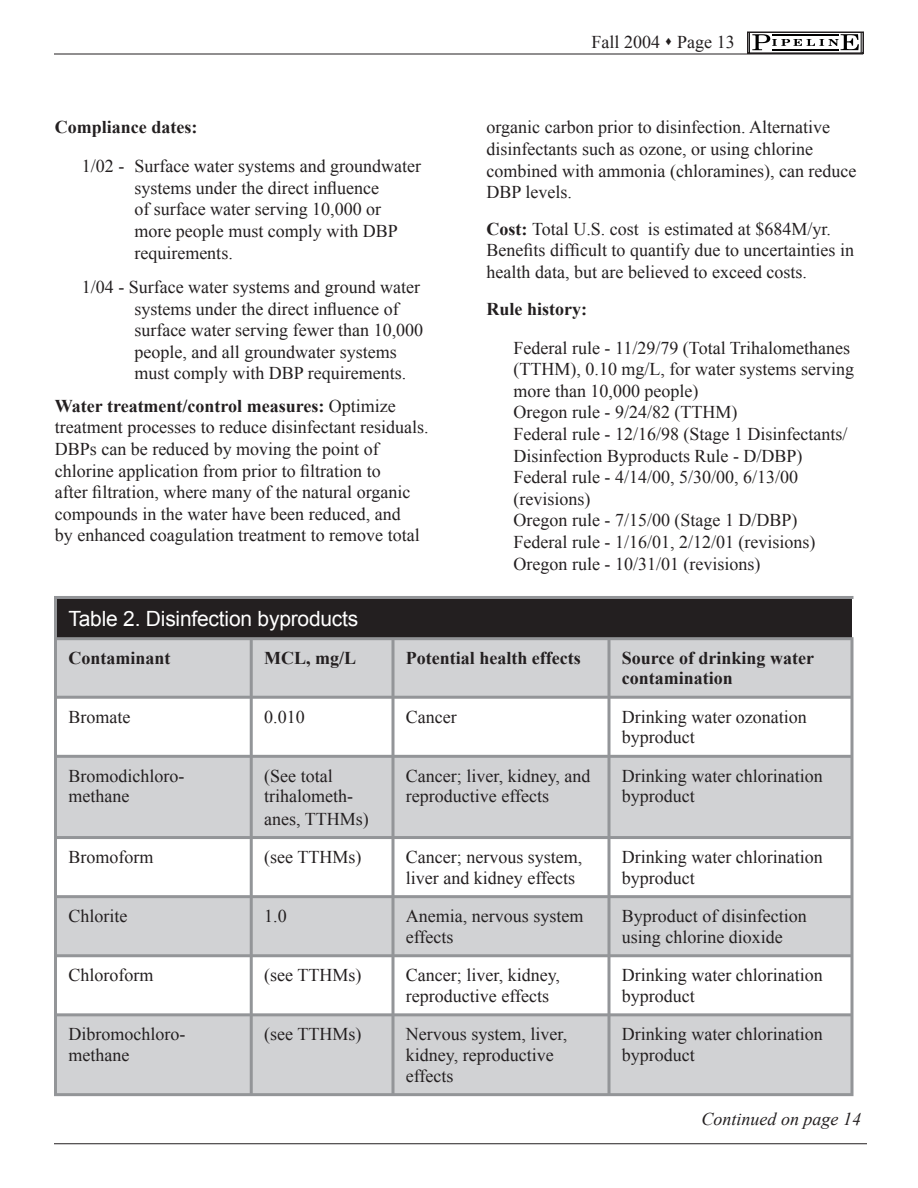
<style>
.page{position:relative;width:918px;height:1188px;background:#fff}
.page>*{position:absolute;margin:0;border:0;box-sizing:border-box;transform-origin:0 0}
.t1{font:21px "Arial";letter-spacing:-.01em;color:#fff}
.t2{font:18px/21.6px "Times New Roman";color:#231f20}
.t3{font:700 18px/20.7px "Times New Roman";color:#231f20}
.t4{font:italic 18px "Times New Roman";color:#231f20}
.s1{font-weight:700}
</style>
<div class="page">
<svg style="left:752px;top:35px;width:107px;height:15px"></svg>
<hr style="left:772px;top:34px;width:67px;height:2px;background:#000">
<div style="left:747px;top:32px;width:117px;height:22px;border:2px solid #231f20"></div>
<hr style="left:54px;top:54px;width:809px;height:1px;background:#231f20">
<hr style="left:54px;top:1143px;width:813px;height:1px;background:#231f20">
<div style="left:56px;top:597px;width:796px;height:42px;background:#231f20"></div>
<div style="left:57px;top:640px;width:793px;height:453px;background:#d1d2d4"></div>
<svg style="left:57px;top:699px;width:793px;height:314px"></svg>
<hr style="left:54px;top:637px;width:197px;height:3px;background:#939598">
<hr style="left:54px;top:640px;width:3px;height:56px;background:#939598">
<hr style="left:251px;top:637px;width:142px;height:3px;background:#939598">
<hr style="left:250px;top:640px;width:3px;height:56px;background:#939598">
<hr style="left:393px;top:637px;width:216px;height:3px;background:#939598">
<hr style="left:392px;top:640px;width:2px;height:56px;background:#939598">
<hr style="left:609px;top:637px;width:245px;height:3px;background:#939598">
<hr style="left:608px;top:640px;width:2px;height:56px;background:#939598">
<svg style="left:850px;top:640px;width:4px;height:56px"></svg>
<hr style="left:54px;top:696px;width:800px;height:3px;background:#939598">
<hr style="left:54px;top:596px;width:197px;height:3px;background:#939598">
<hr style="left:54px;top:599px;width:3px;height:38px;background:#939598">
<hr style="left:251px;top:596px;width:603px;height:3px;background:#939598">
<hr style="left:54px;top:699px;width:3px;height:56px;background:#939598">
<hr style="left:250px;top:699px;width:3px;height:56px;background:#939598">
<hr style="left:392px;top:699px;width:2px;height:56px;background:#939598">
<hr style="left:608px;top:699px;width:2px;height:56px;background:#939598">
<svg style="left:850px;top:699px;width:4px;height:56px"></svg>
<hr style="left:54px;top:755px;width:197px;height:3px;background:#939598">
<hr style="left:54px;top:758px;width:3px;height:78px;background:#939598">
<hr style="left:251px;top:755px;width:142px;height:3px;background:#939598">
<hr style="left:250px;top:758px;width:3px;height:78px;background:#939598">
<hr style="left:393px;top:755px;width:216px;height:3px;background:#939598">
<hr style="left:392px;top:758px;width:2px;height:78px;background:#939598">
<hr style="left:609px;top:755px;width:245px;height:3px;background:#939598">
<hr style="left:608px;top:758px;width:2px;height:78px;background:#939598">
<svg style="left:850px;top:758px;width:4px;height:78px"></svg>
<hr style="left:54px;top:836px;width:197px;height:3px;background:#939598">
<hr style="left:54px;top:839px;width:3px;height:56px;background:#939598">
<hr style="left:251px;top:836px;width:142px;height:3px;background:#939598">
<hr style="left:250px;top:839px;width:3px;height:56px;background:#939598">
<hr style="left:393px;top:836px;width:216px;height:3px;background:#939598">
<hr style="left:392px;top:839px;width:2px;height:56px;background:#939598">
<hr style="left:609px;top:836px;width:245px;height:3px;background:#939598">
<hr style="left:608px;top:839px;width:2px;height:56px;background:#939598">
<svg style="left:850px;top:839px;width:4px;height:56px"></svg>
<hr style="left:54px;top:895px;width:197px;height:3px;background:#939598">
<hr style="left:54px;top:898px;width:3px;height:56px;background:#939598">
<hr style="left:251px;top:895px;width:142px;height:3px;background:#939598">
<hr style="left:250px;top:898px;width:3px;height:56px;background:#939598">
<hr style="left:393px;top:895px;width:216px;height:3px;background:#939598">
<hr style="left:392px;top:898px;width:2px;height:56px;background:#939598">
<hr style="left:609px;top:895px;width:245px;height:3px;background:#939598">
<hr style="left:608px;top:898px;width:2px;height:56px;background:#939598">
<svg style="left:850px;top:898px;width:4px;height:56px"></svg>
<hr style="left:54px;top:954px;width:197px;height:3px;background:#939598">
<hr style="left:54px;top:957px;width:3px;height:56px;background:#939598">
<hr style="left:251px;top:954px;width:142px;height:3px;background:#939598">
<hr style="left:250px;top:957px;width:3px;height:56px;background:#939598">
<hr style="left:393px;top:954px;width:216px;height:3px;background:#939598">
<hr style="left:392px;top:957px;width:2px;height:56px;background:#939598">
<hr style="left:609px;top:954px;width:245px;height:3px;background:#939598">
<hr style="left:608px;top:957px;width:2px;height:56px;background:#939598">
<svg style="left:850px;top:957px;width:4px;height:56px"></svg>
<hr style="left:54px;top:1013px;width:197px;height:3px;background:#939598">
<hr style="left:54px;top:1016px;width:3px;height:77px;background:#939598">
<hr style="left:251px;top:1013px;width:142px;height:3px;background:#939598">
<hr style="left:250px;top:1016px;width:3px;height:77px;background:#939598">
<hr style="left:393px;top:1013px;width:216px;height:3px;background:#939598">
<hr style="left:392px;top:1016px;width:2px;height:77px;background:#939598">
<hr style="left:609px;top:1013px;width:245px;height:3px;background:#939598">
<hr style="left:608px;top:1016px;width:2px;height:77px;background:#939598">
<svg style="left:850px;top:1016px;width:4px;height:77px"></svg>
<hr style="left:54px;top:1093px;width:800px;height:3px;background:#939598">
<p class="t3" style="left:55px;top:117px;width:144px">Compliance dates:</p>
<p class="t2" style="left:134px;top:155px;width:288px;text-indent:-53px">1/02 - Surface water systems and groundwater systems under the direct influence<br>of surface water serving 10,000 or more people must comply with DBP requirements.</p>
<p class="t2" style="left:134px;top:276px;width:290px;text-indent:-53px">1/04 - Surface water systems and ground water systems under the direct influence of surface water serving fewer than 10,000 people, and all groundwater systems must comply with DBP requirements.</p>
<p class="t2" style="left:55px;top:395px;width:375px"><span class="s1">Water treatment/control measures:</span> Optimize treatment processes to reduce disinfectant residuals.<br>DBPs can be reduced by moving the point of chlorine application from prior to filtration to<br>after filtration, where many of the natural organic compounds in the water have been reduced, and<br>by enhanced coagulation treatment to remove total</p>
<p class="t2" style="left:592px;top:31px;width:145px">Fall 2004 Page 13</p>
<p class="t2" style="left:487px;top:116px;width:371px">organic carbon prior to disinfection. Alternative disinfectants such as ozone, or using chlorine combined with ammonia (chloramines), can reduce DBP levels.</p>
<p class="t2" style="left:487px;top:218px;width:369px"><span class="s1">Cost:</span> Total U.S. cost is estimated at $684M/yr.<br>Benefits difficult to quantify due to uncertainties in health data, but are believed to exceed costs.</p>
<p class="t3" style="left:487px;top:298px;width:102px">Rule history:</p>
<p class="t2" style="left:514px;top:337px;width:342px">Federal rule - 11/29/79 (Total Trihalomethanes (TTHM), 0.10 mg/L, for water systems serving more than 10,000 people)<br>Oregon rule - 9/24/82 (TTHM)<br>Federal rule - 12/16/98 (Stage 1 Disinfectants/ Disinfection Byproducts Rule - D/DBP)<br>Federal rule - 4/14/00, 5/30/00, 6/13/00 (revisions)<br>Oregon rule - 7/15/00 (Stage 1 D/DBP)<br>Federal rule - 1/16/01, 2/12/01 (revisions)<br>Oregon rule - 10/31/01 (revisions)</p>
<p class="t1" style="left:68px;top:607px;width:291px">Table 2. Disinfection byproducts</p>
<p class="t3" style="left:68px;top:647px;width:104px">Contaminant</p>
<p class="t3" style="left:264px;top:647px;width:93px">MCL, mg/L</p>
<p class="t3" style="left:406px;top:647px;width:176px">Potential health effects</p>
<p class="t3" style="left:622px;top:647px;width:194px">Source of drinking water contamination</p>
<p class="t2" style="left:68px;top:706px;width:63px">Bromate</p>
<p class="t2" style="left:264px;top:706px;width:42px">0.010</p>
<p class="t2" style="left:406px;top:706px;width:52px">Cancer</p>
<p class="t2" style="left:622px;top:706px;width:186px;line-height:20.7px">Drinking water ozonation byproduct</p>
<p class="t2" style="left:68px;top:765px;width:117px;line-height:20.7px">Bromodichloro&shy;methane</p>
<p class="t2" style="left:264px;top:765px;width:106px">(See total trihalometh&shy;anes, TTHMs)</p>
<p class="t2" style="left:406px;top:765px;width:186px;line-height:20.7px">Cancer; liver, kidney, and reproductive effects</p>
<p class="t2" style="left:622px;top:765px;width:202px;line-height:20.7px">Drinking water chlorination byproduct</p>
<p class="t2" style="left:68px;top:846px;width:86px">Bromoform</p>
<p class="t2" style="left:264px;top:846px;width:99px">(see TTHMs)</p>
<p class="t2" style="left:406px;top:847px;width:178px;line-height:20.7px">Cancer; nervous system, liver and kidney effects</p>
<p class="t2" style="left:622px;top:847px;width:202px;line-height:20.7px">Drinking water chlorination byproduct</p>
<p class="t2" style="left:68px;top:905px;width:61px">Chlorite</p>
<p class="t2" style="left:264px;top:905px;width:24px">1.0</p>
<p class="t2" style="left:406px;top:906px;width:179px;line-height:20.7px">Anemia, nervous system effects</p>
<p class="t2" style="left:622px;top:906px;width:186px;line-height:20.7px">Byproduct of disinfection using chlorine dioxide</p>
<p class="t2" style="left:68px;top:964px;width:86px">Chloroform</p>
<p class="t2" style="left:264px;top:964px;width:99px">(see TTHMs)</p>
<p class="t2" style="left:406px;top:965px;width:156px;line-height:20.7px">Cancer; liver, kidney, reproductive effects</p>
<p class="t2" style="left:622px;top:965px;width:202px;line-height:20.7px">Drinking water chlorination byproduct</p>
<p class="t2" style="left:68px;top:1024px;width:118px;line-height:20.7px">Dibromochloro&shy;methane</p>
<p class="t2" style="left:264px;top:1023px;width:99px">(see TTHMs)</p>
<p class="t2" style="left:406px;top:1024px;width:163px;line-height:20.7px">Nervous system, liver, kidney, reproductive effects</p>
<p class="t2" style="left:622px;top:1024px;width:202px;line-height:20.7px">Drinking water chlorination byproduct</p>
<p class="t4" style="left:702px;top:1109px;width:161px">Continued on page 14</p>
</div>
